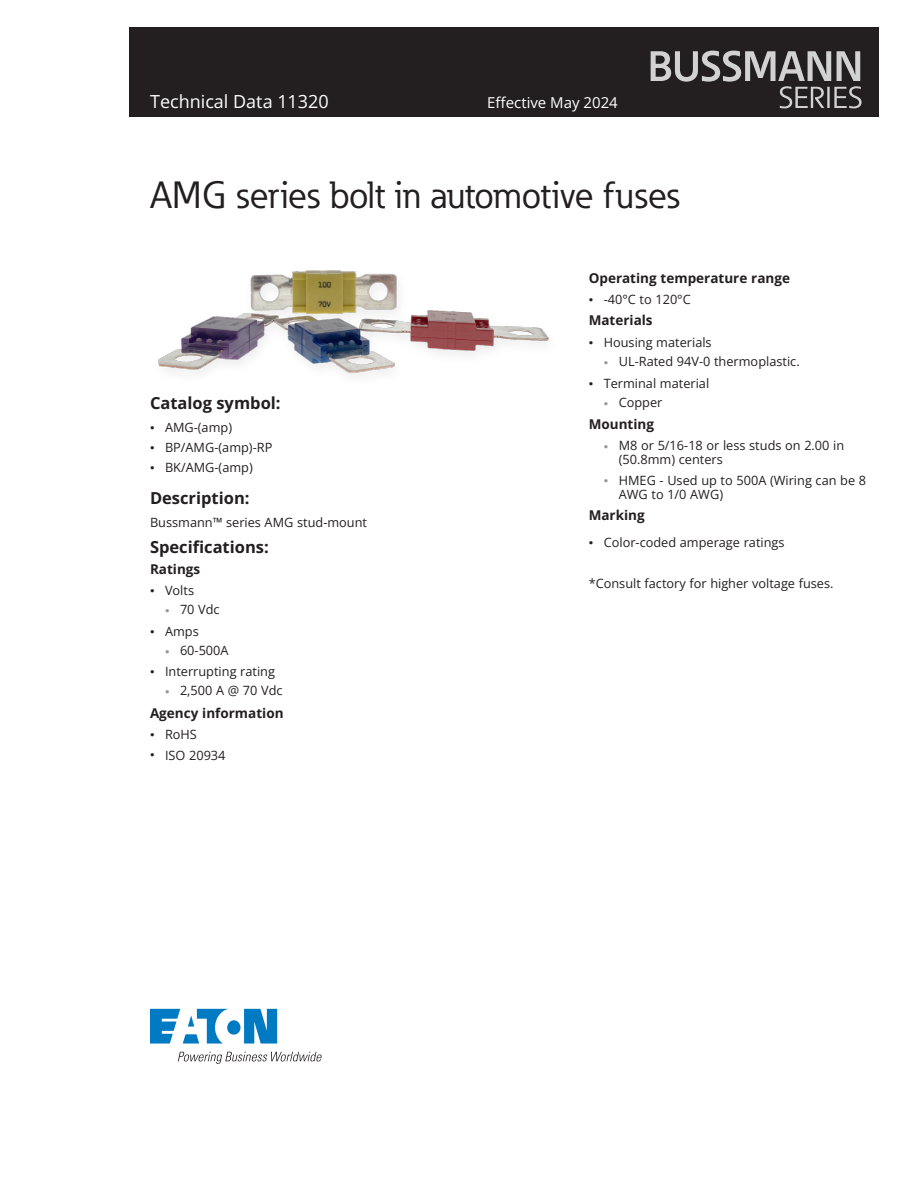
<style>
.page{position:relative;width:918px;height:1188px;background:#fff}
.page>*{position:absolute;margin:0;border:0;box-sizing:border-box;transform-origin:0 0}
._00_Product{font:37.5px "Eaton";color:#231f20}
.t1{font:18px "Open Sans";color:#fff}
._01_Head1{font:700 16.5px "Open Sans";color:#231f20}
._02_Body{font:700 16.5px "Open Sans";color:#231f20}
.t2{font:15px "Open Sans";color:#fff}
._01_Head2{font:700 13.5px "Open Sans";color:#231f20}
._02_Body-2{font:12.75px/14.2px "Open Sans";color:#231f20}
.s1{font-family:"Univers LT Std";font-weight:300;font-size:9px}
.s2{font-family:"Univers LT Std";font-weight:300;font-size:9px;color:#939598}
</style>
<div class="page">
<div style="left:129px;top:27px;width:750px;height:90px;background:#231f20"></div>
<svg style="left:651px;top:51px;width:211px;height:57px"></svg>
<img style="left:158px;top:270px;width:391px;height:106px">
<svg style="left:150px;top:1009px;width:127px;height:35px"></svg>
<svg style="left:178px;top:1052px;width:144px;height:12px"></svg>
<h2 class="t1" style="left:150px;top:89px;width:180px">Technical Data 11320</h2>
<p class="t2" style="left:487px;top:92px;width:132px">Effective May 2024</p>
<p class="_00_Product" style="left:150px;top:171px;width:531px">AMG series bolt in automotive fuses</p>
<p class="_01_Head1" style="left:150px;top:391px;width:132px">Catalog symbol:</p>
<p class="_02_Body-2" style="left:150px;top:420px;width:84px"><span class="s1">•</span> AMG-(amp)</p>
<p class="_02_Body-2" style="left:150px;top:440px;width:124px"><span class="s1">•</span> BP/AMG-(amp)-RP</p>
<p class="_02_Body-2" style="left:150px;top:460px;width:104px"><span class="s1">•</span> BK/AMG-(amp)</p>
<p class="_01_Head1" style="left:150px;top:487px;width:101px">Description:</p>
<p class="_02_Body-2" style="left:150px;top:515px;width:219px">Bussmann™ series AMG stud-mount</p>
<p class="_02_Body" style="left:150px;top:535px;width:120px">Specifications:</p>
<p class="_01_Head2" style="left:150px;top:559px;width:52px">Ratings</p>
<p class="_02_Body-2" style="left:150px;top:583px;width:46px"><span class="s1">•</span> Volts</p>
<p class="_02_Body-2" style="left:165px;top:602px;width:56px"><span class="s2">•</span> 70 Vdc</p>
<p class="_02_Body-2" style="left:150px;top:624px;width:50px"><span class="s1">•</span> Amps</p>
<p class="_02_Body-2" style="left:165px;top:643px;width:65px"><span class="s2">•</span> 60-500A</p>
<p class="_02_Body-2" style="left:150px;top:664px;width:127px"><span class="s1">•</span> Interrupting rating</p>
<p class="_02_Body-2" style="left:165px;top:683px;width:119px"><span class="s2">•</span> 2,500 A @ 70 Vdc</p>
<p class="_01_Head2" style="left:150px;top:703px;width:135px">Agency information</p>
<p class="_02_Body-2" style="left:150px;top:727px;width:48px"><span class="s1">•</span> RoHS</p>
<p class="_02_Body-2" style="left:150px;top:748px;width:77px"><span class="s1">•</span> ISO 20934</p>
<p class="_01_Head2" style="left:589px;top:268px;width:203px">Operating temperature range</p>
<p class="_02_Body-2" style="left:589px;top:292px;width:104px"><span class="s1">•</span> -40°C to 120°C</p>
<p class="_01_Head2" style="left:589px;top:311px;width:65px">Materials</p>
<p class="_02_Body-2" style="left:589px;top:335px;width:124px"><span class="s1">•</span> Housing materials</p>
<p class="_02_Body-2" style="left:604px;top:354px;width:197px"><span class="s2">•</span> UL-Rated 94V-0 thermoplastic.</p>
<p class="_02_Body-2" style="left:589px;top:376px;width:122px"><span class="s1">•</span> Terminal material</p>
<p class="_02_Body-2" style="left:604px;top:395px;width:60px"><span class="s2">•</span> Copper</p>
<p class="_01_Head2" style="left:589px;top:415px;width:67px">Mounting</p>
<p class="_02_Body-2" style="left:619px;top:437px;width:227px;text-indent:-15px"><span class="s2">•</span> M8 or 5/16-18 or less studs on 2.00 in (50.8mm) centers</p>
<p class="_02_Body-2" style="left:619px;top:473px;width:249px;text-indent:-15px"><span class="s2">•</span> HMEG - Used up to 500A (Wiring can be 8<br>AWG to 1/0 AWG)</p>
<p class="_01_Head2" style="left:589px;top:506px;width:57px">Marking</p>
<p class="_02_Body-2" style="left:589px;top:535px;width:197px"><span class="s1">•</span> Color-coded amperage ratings</p>
<p class="_02_Body-2" style="left:589px;top:576px;width:246px">*Consult factory for higher voltage fuses.</p>
</div>
